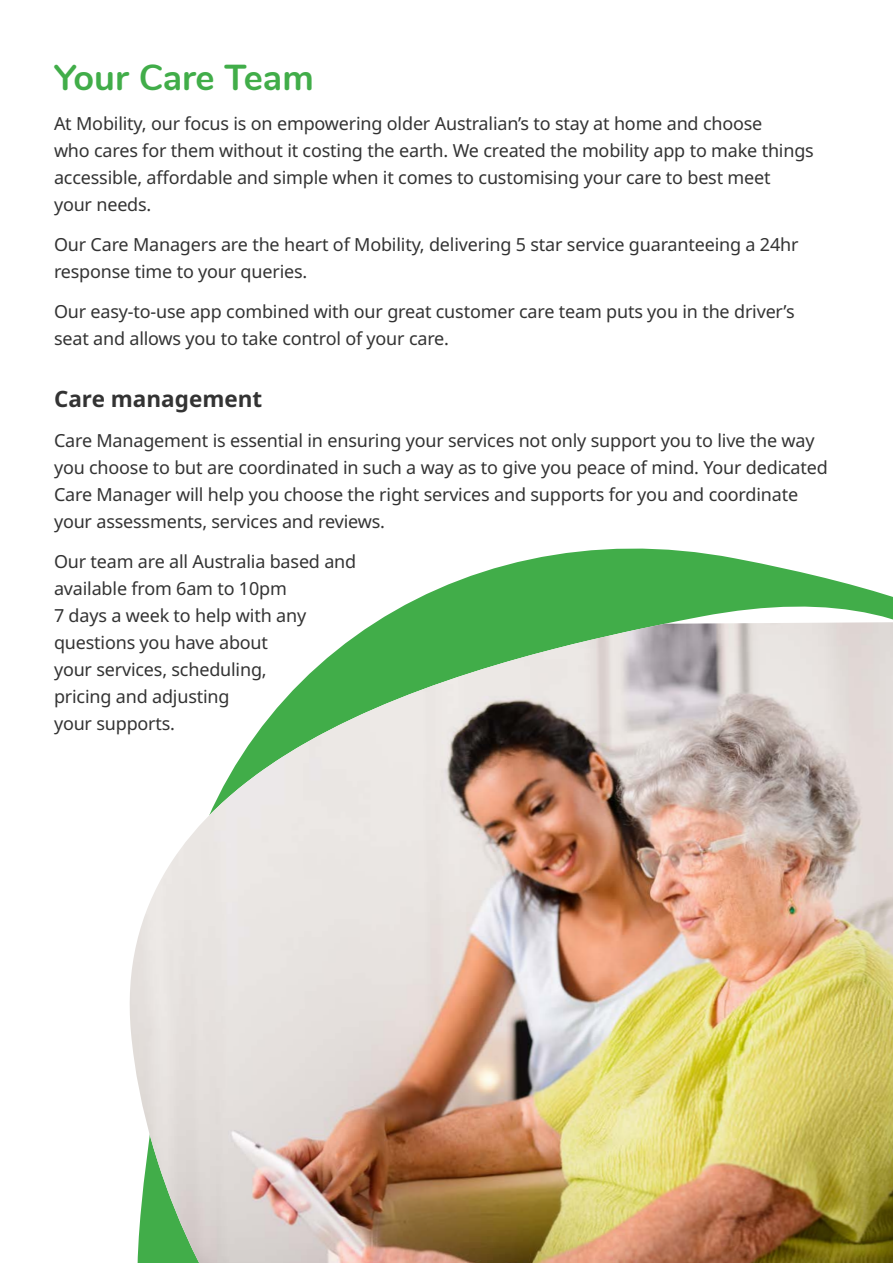
<style>
.page{position:relative;width:893px;height:1263px;background:#fff}
.page>*{position:absolute;margin:0;border:0;box-sizing:border-box;transform-origin:0 0}
.t1{font:700 36px "Nunito";color:#41ad49}
.t2{font:700 22.5px "Noto Sans";color:#333}
.t3{font:18px/27px "Noto Sans";letter-spacing:-.01em;color:#333}
</style>
<div class="page">
<svg style="left:503px;top:548px;width:269px;height:18px;fill:#41ad49"></svg>
<svg style="left:376px;top:566px;width:517px;height:56px;fill:#41ad49"></svg>
<img style="left:129px;top:622px;width:764px;height:641px">
<h1 class="t1" style="left:54px;top:51px;width:261px">Your Care Team</h1>
<p class="t3" style="left:54px;top:111px;width:761px">At Mobility, our focus is on empowering older Australian’s to stay at home and choose<br>who cares for them without it costing the earth. We created the mobility app to make things accessible, affordable and simple when it comes to customising your care to best meet<br>your needs.</p>
<p class="t3" style="left:54px;top:231px;width:746px">Our Care Managers are the heart of Mobility, delivering 5 star service guaranteeing a 24hr response time to your queries.</p>
<p class="t3" style="left:54px;top:298px;width:742px">Our easy-to-use app combined with our great customer care team puts you in the driver’s seat and allows you to take control of your care.</p>
<p class="t2" style="left:54px;top:383px;width:210px">Care management</p>
<p class="t3" style="left:54px;top:427px;width:775px">Care Management is essential in ensuring your services not only support you to live the way you choose to but are coordinated in such a way as to give you peace of mind. Your dedicated Care Manager will help you choose the right services and supports for you and coordinate your assessments, services and reviews.</p>
<p class="t3" style="left:54px;top:548px;width:304px">Our team are all Australia based and available from 6am to 10pm<br>7 days a week to help with any questions you have about<br>your services, scheduling,<br>pricing and adjusting<br>your supports.</p>
</div>
